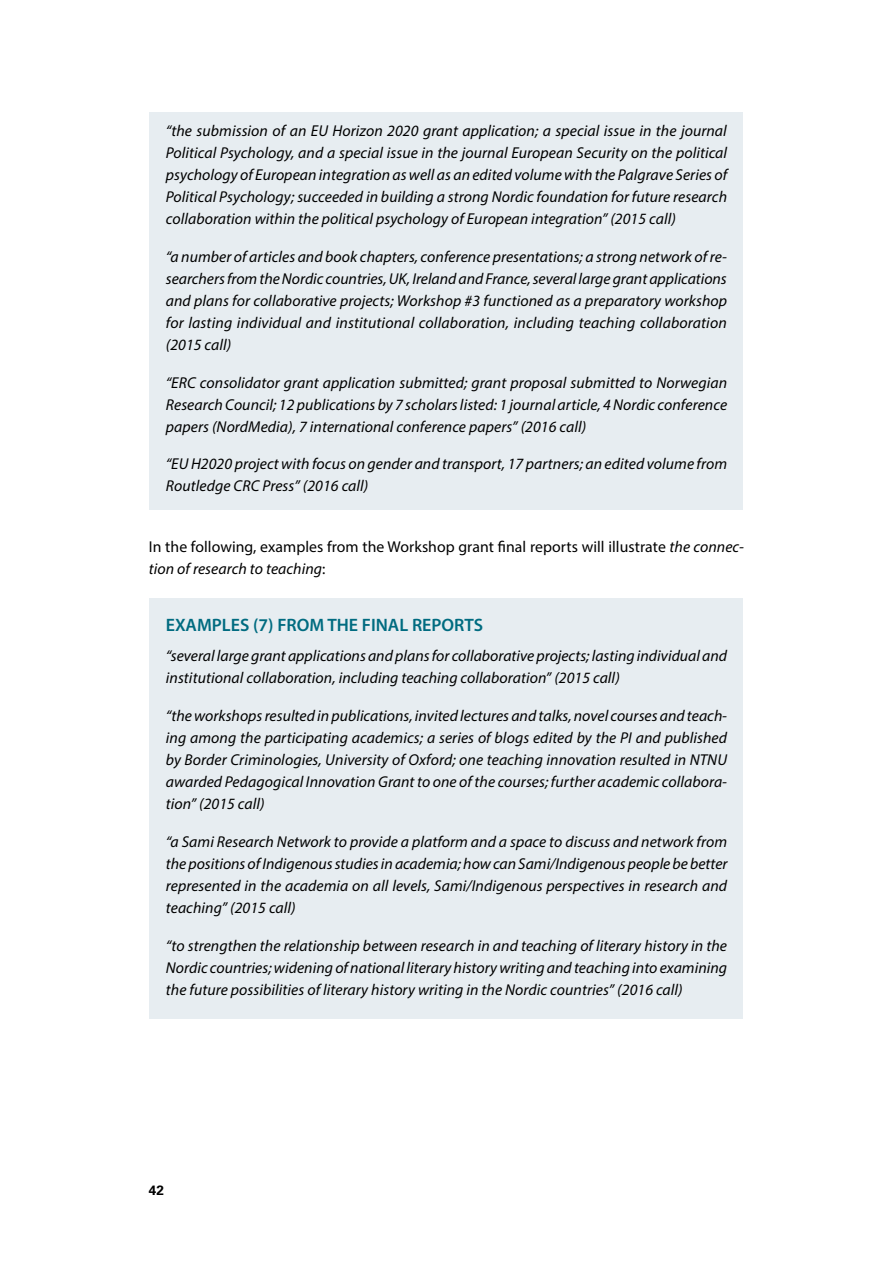
<style>
.page{position:relative;width:893px;height:1263px;background:#fff}
.page>*{position:absolute;margin:0;border:0;box-sizing:border-box;transform-origin:0 0}
.Otsikko_SUMMARY{font:600 18px "Myriad Pro";color:#006b80}
.Leipä_kurs_examples{font:italic 15.75px/22.2px "Myriad Pro";letter-spacing:.005em;color:#000;text-align:justify}
.Leipä_1__kpl{font:15.75px/22.2px "Myriad Pro";letter-spacing:.005em;color:#000}
.t1{font:700 13.5px "Univers LT Std";color:#000}
.s1{font-style:italic}
</style>
<div class="page">
<div style="left:149px;top:598px;width:594px;height:421px;background:#e7edf1"></div>
<div style="left:149px;top:113px;width:594px;height:397px;background:#e7edf1"></div>
<p class="Leipä_kurs_examples" style="left:166px;top:119px;width:563px">“the submission of an EU Horizon 2020 grant application; a special issue in the journal Political Psychology, and a special issue in the journal European Security on the political psychology of European integration as well as an edited volume with the Palgrave Series of Political Psychology; succeeded in building a strong Nordic foundation for future research collaboration within the political psychology of European integration” (2015 call)</p>
<p class="Leipä_kurs_examples" style="left:166px;top:245px;width:563px">“a number of articles and book chapters, conference presentations; a strong network of re&shy;searchers from the Nordic countries, UK, Ireland and France, several large grant applications and plans for collaborative projects; Workshop #3 functioned as a preparatory workshop for lasting individual and institutional collaboration, including teaching collaboration (2015 call)</p>
<p class="Leipä_kurs_examples" style="left:166px;top:371px;width:563px">“ERC consolidator grant application submitted; grant proposal submitted to Norwegian Research Council; 12 publications by 7 scholars listed: 1 journal article, 4 Nordic conference papers (NordMedia), 7 international conference papers” (2016 call)</p>
<p class="Leipä_kurs_examples" style="left:166px;top:453px;width:563px">“EU H2020 project with focus on gender and transport, 17 partners; an edited volume from<br>Routledge CRC Press” (2016 call)</p>
<p class="Leipä_1__kpl" style="left:149px;top:535px;width:597px">In the following, examples from the Workshop grant final reports will illustrate <span class="s1">the connec&shy;tion of research to teaching</span>:</p>
<p class="Otsikko_SUMMARY" style="left:166px;top:614px;width:319px">EXAMPLES (7) FROM THE FINAL REPORTS</p>
<p class="Leipä_kurs_examples" style="left:166px;top:644px;width:563px">“several large grant applications and plans for collaborative projects; lasting individual and institutional collaboration, including teaching collaboration” (2015 call)</p>
<p class="Leipä_kurs_examples" style="left:166px;top:704px;width:563px">“the workshops resulted in publications, invited lectures and talks, novel courses and teach&shy;ing among the participating academics; a series of blogs edited by the PI and published by Border Criminologies, University of Oxford; one teaching innovation resulted in NTNU awarded Pedagogical Innovation Grant to one of the courses; further academic collabora&shy;tion” (2015 call)</p>
<p class="Leipä_kurs_examples" style="left:166px;top:830px;width:563px">“a Sami Research Network to provide a platform and a space to discuss and network from the positions of Indigenous studies in academia; how can Sami/Indigenous people be better represented in the academia on all levels, Sami/Indigenous perspectives in research and teaching” (2015 call)</p>
<p class="Leipä_kurs_examples" style="left:166px;top:934px;width:563px">“to strengthen the relationship between research in and teaching of literary history in the Nordic countries; widening of national literary history writing and teaching into examining the future possibilities of literary history writing in the Nordic countries” (2016 call)</p>
<p class="t1" style="left:149px;top:1182px;width:17px">42</p>
</div>
